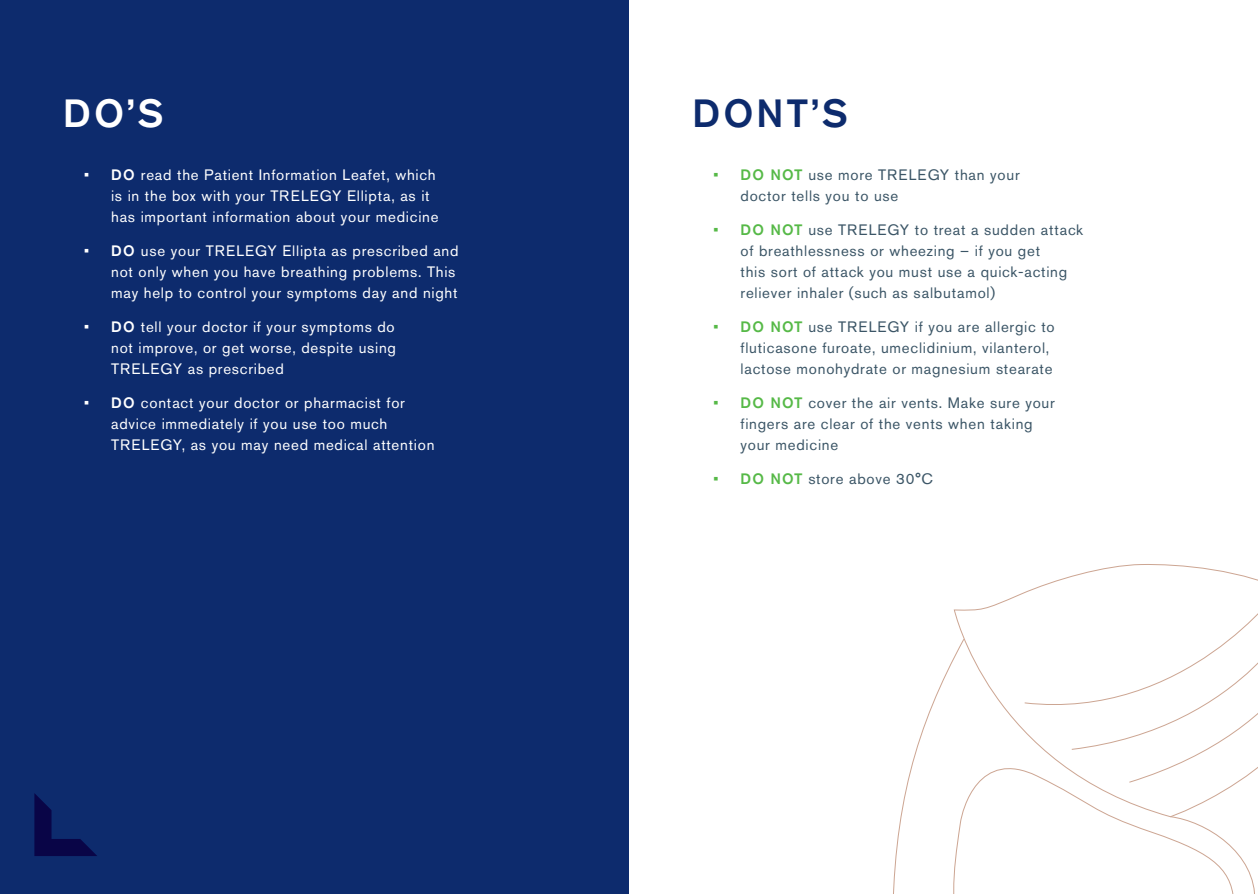
<style>
.page{position:relative;width:1258px;height:894px;background:#fff}
.page>*{position:absolute;margin:0;border:0;box-sizing:border-box;transform-origin:0 0}
.t1{font:500 39px "Akzidenz Grotesk Pro";color:#0d2b6d}
.t2{font:500 39px "Akzidenz Grotesk Pro";color:#fff}
.t3{font:15px/21px "Akzidenz Grotesk Pro";letter-spacing:.05em;color:#fff}
.t4{font:15px/21px "Akzidenz Grotesk Pro";letter-spacing:.05em;color:#3b5566}
.s1{font-weight:500}
.s2{font-weight:500;color:#56b947}
</style>
<div class="page">
<div style="left:0;top:0;width:628px;height:893px;background:#0d2b6d"></div>
<svg style="left:34px;top:793px;width:62px;height:62px"></svg>
<svg style="left:893px;top:665px;width:57px;height:228px"></svg>
<svg style="left:1038px;top:564px;width:220px;height:23px"></svg>
<svg style="left:950px;top:587px;width:308px;height:306px"></svg>
<h1 class="t2" style="left:63px;top:99px;width:102px">DO’S</h1>
<h1 class="t1" style="left:692px;top:99px;width:157px">DONT’S</h1>
<p class="t3" style="left:111px;top:166px;width:329px;text-indent:-27px"><span class="s1">• DO</span> read the Patient Information Leafet, which is in the box with your TRELEGY Ellipta, as it has important information about your medicine</p>
<p class="t3" style="left:111px;top:242px;width:349px;text-indent:-27px"><span class="s1">• DO</span> use your TRELEGY Ellipta as prescribed and not only when you have breathing problems. This may help to control your symptoms day and night</p>
<p class="t3" style="left:111px;top:317px;width:286px;text-align:justify;text-indent:-27px"><span class="s1">• DO</span> tell your doctor if your symptoms do not improve, or get worse, despite using TRELEGY as prescribed</p>
<p class="t3" style="left:111px;top:393px;width:325px;text-indent:-27px"><span class="s1">• DO</span> contact your doctor or pharmacist for advice immediately if you use too much<br>TRELEGY, as you may need medical attention</p>
<p class="t4" style="left:740px;top:166px;width:281px;text-indent:-27px"><span class="s2">• DO NOT</span> use more TRELEGY than your doctor tells you to use</p>
<p class="t4" style="left:740px;top:221px;width:344px;text-indent:-27px"><span class="s2">• DO NOT</span> use TRELEGY to treat a sudden attack of breathlessness or wheezing – if you get<br>this sort of attack you must use a quick-acting reliever inhaler (such as salbutamol)</p>
<p class="t4" style="left:740px;top:317px;width:316px;text-indent:-27px"><span class="s2">• DO NOT</span> use TRELEGY if you are allergic to fluticasone furoate, umeclidinium, vilanterol, lactose monohydrate or magnesium stearate</p>
<p class="t4" style="left:740px;top:393px;width:316px;text-indent:-27px"><span class="s2">• DO NOT</span> cover the air vents. Make sure your fingers are clear of the vents when taking your medicine</p>
<p class="t4" style="left:713px;top:469px;width:221px"><span class="s2">• DO NOT</span> store above 30°C</p>
</div>
